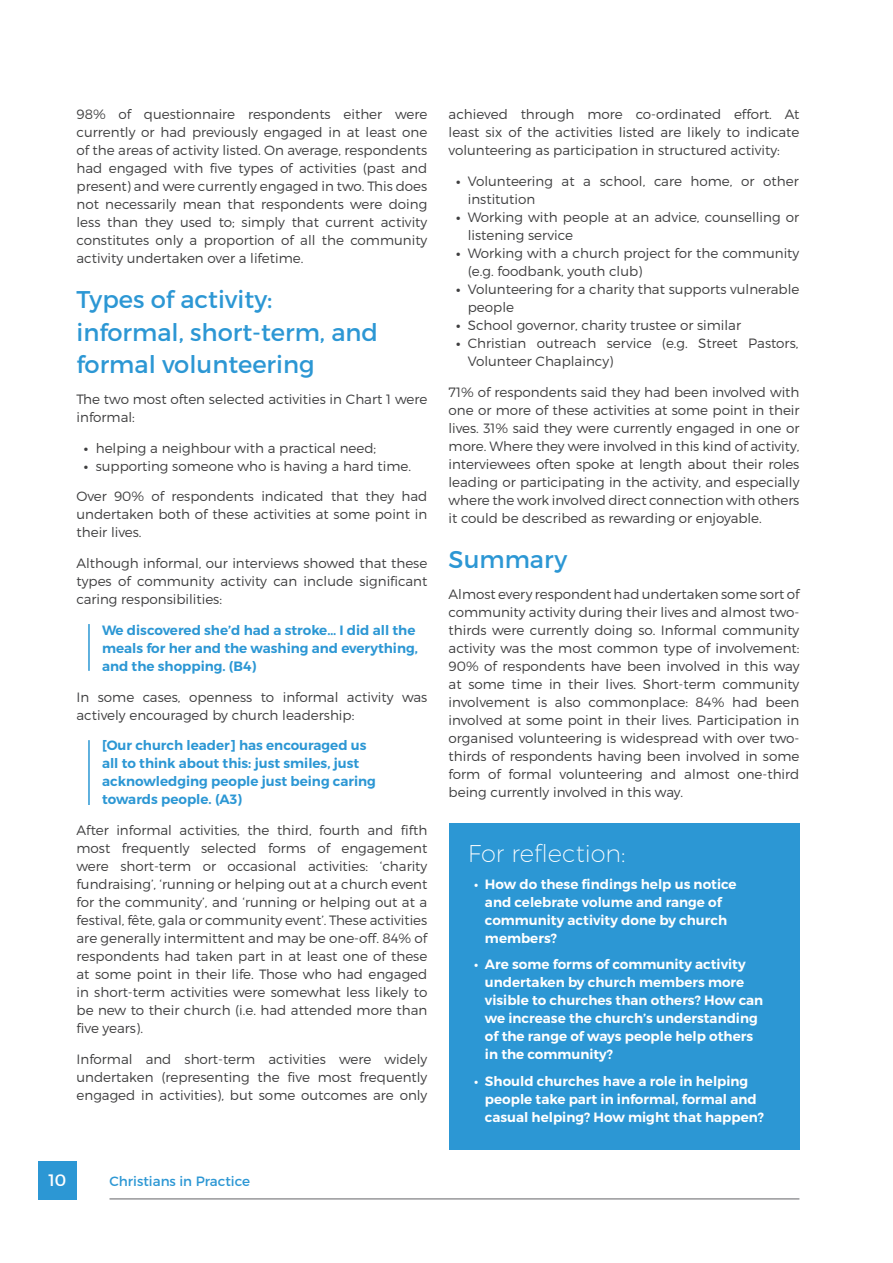
<style>
.page{position:relative;width:893px;height:1263px;background:#fff}
.page>*{position:absolute;margin:0;border:0;box-sizing:border-box;transform-origin:0 0}
.t1{font:24.15px/32.2px "Montserrat";color:#2c97d4}
.t2{font:200 24.15px "Montserrat";color:#fff}
.t3{font:16.5px "Montserrat";color:#fff}
.t4{font:300 13.5px/18px "Montserrat";color:#3e3e3f;text-align:justify}
.t5{font:600 13.5px/18px "Montserrat";color:#fff}
.t6{font:600 13.5px/18px "Montserrat";color:#2c97d4}
.t7{font:13.5px "Montserrat";color:#2c97d4}
.s1{font-weight:700}
</style>
<div class="page">
<div style="left:38px;top:1161px;width:39px;height:38px;background:#2c97d4"></div>
<hr style="left:109px;top:1199px;width:690px;height:1px;background:#636366">
<hr style="left:88px;top:624px;width:2px;height:47px;background:#2c97d4">
<hr style="left:88px;top:740px;width:2px;height:65px;background:#2c97d4">
<div style="left:449px;top:823px;width:350px;height:326px;background:#2c97d4"></div>
<p class="t4" style="left:77px;top:105px;width:352px">98% of questionnaire respondents either were currently or had previously engaged in at least one of the areas of activity listed. On average, respondents had engaged with five types of activities (past and present) and were currently engaged in two. This does not necessarily mean that respondents were doing less than they used to; simply that current activity constitutes only a proportion of all the community activity undertaken over a lifetime.</p>
<p class="t1" style="left:77px;top:284px;width:303px">Types of activity: informal, short-term, and formal volunteering</p>
<p class="t4" style="left:77px;top:390px;width:352px">The two most often selected activities in Chart 1 were informal:</p>
<p class="t4" style="left:84px;top:438px;width:294px"><span class="s1">•</span> helping a neighbour with a practical need;</p>
<p class="t4" style="left:84px;top:456px;width:329px"><span class="s1">•</span> supporting someone who is having a hard time.</p>
<p class="t4" style="left:77px;top:487px;width:352px">Over 90% of respondents indicated that they had undertaken both of these activities at some point in their lives.</p>
<p class="t4" style="left:77px;top:554px;width:352px">Although informal, our interviews showed that these types of community activity can include significant caring responsibilities:</p>
<p class="t6" style="left:102px;top:621px;width:317px">We discovered she’d had a stroke… I did all the meals for her and the washing and everything, and the shopping. (B4)</p>
<p class="t4" style="left:77px;top:687px;width:352px">In some cases, openness to informal activity was actively encouraged by church leadership:</p>
<p class="t6" style="left:102px;top:737px;width:275px">[Our church leader] has encouraged us all to think about this: just smiles, just acknowledging people just being caring towards people. (A3)</p>
<p class="t4" style="left:77px;top:821px;width:352px">After informal activities, the third, fourth and fifth most frequently selected forms of engagement were short-term or occasional activities: ‘charity fundraising’, ‘running or helping out at a church event for the community’, and ‘running or helping out at a festival, fête, gala or community event’. These activities are generally intermittent and may be one-off. 84% of respondents had taken part in at least one of these at some point in their life. Those who had engaged in short-term activities were somewhat less likely to be new to their church (i.e. had attended more than five years).</p>
<p class="t4" style="left:77px;top:1050px;width:352px">Informal and short-term activities were widely undertaken (representing the five most frequently engaged in activities), but some outcomes are only</p>
<p class="t3" style="left:49px;top:1170px;width:19px">10</p>
<p class="t7" style="left:109px;top:1172px;width:142px">Christians in Practice</p>
<p class="t4" style="left:449px;top:105px;width:352px">achieved through more co-ordinated effort. At least six of the activities listed are likely to indicate volunteering as participation in structured activity:</p>
<p class="t4" style="left:468px;top:172px;width:332px;text-indent:-12px"><span class="s1">•</span> Volunteering at a school, care home, or other institution</p>
<p class="t4" style="left:468px;top:208px;width:333px;text-indent:-12px"><span class="s1">•</span> Working with people at an advice, counselling or listening service</p>
<p class="t4" style="left:468px;top:244px;width:333px;text-indent:-12px"><span class="s1">•</span> Working with a church project for the community (e.g. foodbank, youth club)</p>
<p class="t4" style="left:468px;top:280px;width:333px;text-indent:-12px"><span class="s1">•</span> Volunteering for a charity that supports vulnerable people</p>
<p class="t4" style="left:456px;top:316px;width:287px"><span class="s1">•</span> School governor, charity trustee or similar</p>
<p class="t4" style="left:468px;top:334px;width:332px;text-indent:-12px"><span class="s1">•</span> Christian outreach service (e.g. Street Pastors,<br>Volunteer Chaplaincy)</p>
<p class="t4" style="left:449px;top:383px;width:352px">71% of respondents said they had been involved with one or more of these activities at some point in their lives. 31% said they were currently engaged in one or more. Where they were involved in this kind of activity, interviewees often spoke at length about their roles leading or participating in the activity, and especially where the work involved direct connection with others it could be described as rewarding or enjoyable.</p>
<p class="t1" style="left:449px;top:543px;width:120px">Summary</p>
<p class="t4" style="left:449px;top:585px;width:352px">Almost every respondent had undertaken some sort of community activity during their lives and almost two&shy;thirds were currently doing so. Informal community activity was the most common type of involvement:<br>90% of respondents have been involved in this way at some time in their lives. Short-term community involvement is also commonplace: 84% had been involved at some point in their lives. Participation in organised volunteering is widespread with over two&shy;thirds of respondents having been involved in some form of formal volunteering and almost one-third being currently involved in this way.</p>
<p class="t2" style="left:468px;top:839px;width:159px">For reflection:</p>
<p class="t5" style="left:485px;top:875px;width:253px;text-indent:-11px">• How do these findings help us notice and celebrate volume and range of community activity done by church members?</p>
<p class="t5" style="left:485px;top:955px;width:280px;text-indent:-11px">• Are some forms of community activity undertaken by church members more visible to churches than others? How can we increase the church’s understanding of the range of ways people help others in the community?</p>
<p class="t5" style="left:485px;top:1072px;width:281px;text-indent:-11px">• Should churches have a role in helping people take part in informal, formal and casual helping? How might that happen?</p>
</div>
